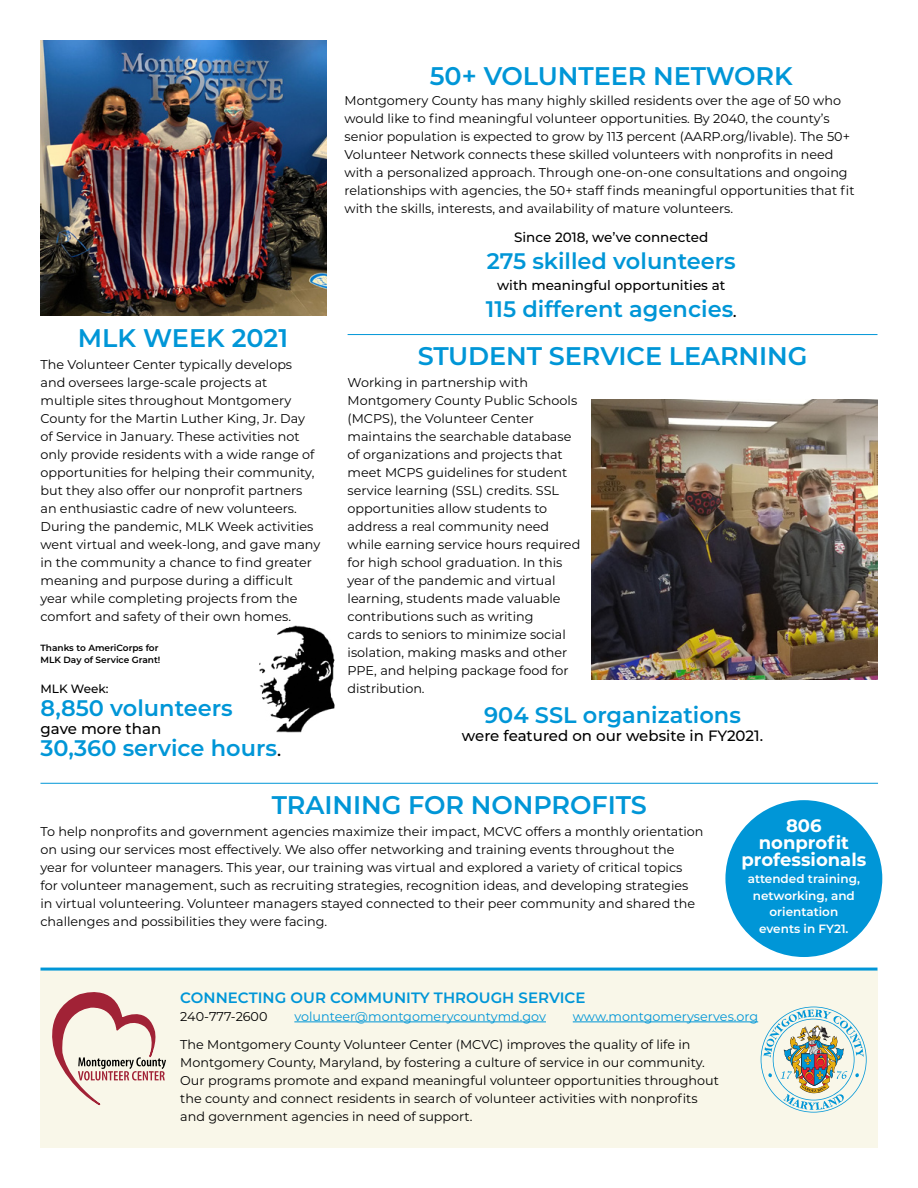
<style>
.page{position:relative;width:918px;height:1188px;background:#fff}
.page>*{position:absolute;margin:0;border:0;box-sizing:border-box;transform-origin:0 0}
.t1{font:600 25.5px "Montserrat";letter-spacing:-.005em;color:#0096d7}
.t2{font:600 22.5px "Montserrat";color:#0096d7}
.t3{font:700 18px/16.8px "Montserrat";color:#fff;text-align:center}
.t4{font:500 15px "Montserrat";color:#000}
.t5{font:600 15px "Montserrat";color:#0096d7}
.t6{font:500 13.5px "Montserrat";color:#000}
.t7{font:12.75px/18px "Montserrat";color:#000}
.t8{font:12.75px "Montserrat";color:#0096d7}
.t9{font:600 12px/16.8px "Montserrat";color:#fff;text-align:center}
.t10{font:500 12px "Montserrat";color:#000}
.t11{font:600 9px/12px "Montserrat";color:#000}
.s1{font-weight:500;font-size:18px;color:#000}
.s2{font-size:13.5px;color:#000}
</style>
<div class="page">
<img style="left:40px;top:40px;width:287px;height:276px">
<hr style="left:40px;top:783px;width:838px;height:1px;background:#0096d7">
<div style="left:40px;top:970px;width:838px;height:178px;background:#f9f7e9"></div>
<svg style="left:52px;top:992px;width:114px;height:112px"></svg>
<hr style="left:294px;top:1022px;width:252px;height:1px;background:#0096d7">
<hr style="left:573px;top:1022px;width:185px;height:1px;background:#0096d7">
<hr style="left:40px;top:968px;width:838px;height:3px;background:#0096d7">
<svg style="left:761px;top:1007px;width:106px;height:106px"></svg>
<hr style="left:348px;top:334px;width:530px;height:1px;background:#0096d7">
<img style="left:591px;top:399px;width:287px;height:281px">
<div style="left:725px;top:800px;width:157px;height:157px;background:#0096d7;border-radius:50%"></div>
<img style="left:259px;top:625px;width:76px;height:108px">
<h1 class="t1" style="left:78px;top:320px;width:212px">MLK WEEK 2021</h1>
<p class="t7" style="left:40px;top:355px;width:281px">The Volunteer Center typically develops<br>and oversees large-scale projects at multiple sites throughout Montgomery County for the Martin Luther King, Jr. Day of Service in January. These activities not only provide residents with a wide range of opportunities for helping their community, but they also offer our nonprofit partners an enthusiastic cadre of new volunteers.<br>During the pandemic, MLK Week activities went virtual and week-long, and gave many in the community a chance to find greater meaning and purpose during a difficult year while completing projects from the comfort and safety of their own homes.</p>
<p class="t11" style="left:40px;top:641px;width:121px">Thanks to AmeriCorps for<br>MLK Day of Service Grant!</p>
<p class="t10" style="left:40px;top:681px;width:70px">MLK Week:</p>
<h2 class="t2" style="left:40px;top:692px;width:194px">8,850 volunteers</h2>
<p class="t4" style="left:40px;top:718px;width:122px">gave more than</p>
<h2 class="t2" style="left:40px;top:732px;width:242px">30,360 service hours<span class="s1">.</span></h2>
<h1 class="t1" style="left:430px;top:57px;width:364px">50+ VOLUNTEER NETWORK</h1>
<p class="t7" style="left:345px;top:91px;width:512px">Montgomery County has many highly skilled residents over the age of 50 who would like to find meaningful volunteer opportunities. By 2040, the county’s senior population is expected to grow by 113 percent (AARP.org/livable). The 50+ Volunteer Network connects these skilled volunteers with nonprofits in need with a personalized approach. Through one-on-one consultations and ongoing relationships with agencies, the 50+ staff finds meaningful opportunities that fit with the skills, interests, and availability of mature volunteers.</p>
<p class="t6" style="left:514px;top:227px;width:196px">Since 2018, we’ve connected</p>
<h2 class="t2" style="left:487px;top:245px;width:251px">275 skilled volunteers</h2>
<p class="t6" style="left:497px;top:276px;width:230px">with meaningful opportunities at</p>
<h2 class="t2" style="left:486px;top:293px;width:252px">115 different agencies<span class="s2">.</span></h2>
<h1 class="t1" style="left:418px;top:338px;width:391px">STUDENT SERVICE LEARNING</h1>
<p class="t7" style="left:348px;top:373px;width:234px">Working in partnership with<br>Montgomery County Public Schools (MCPS), the Volunteer Center maintains the searchable database of organizations and projects that meet MCPS guidelines for student service learning (SSL) credits. SSL opportunities allow students to address a real community need while earning service hours required for high school graduation. In this year of the pandemic and virtual learning, students made valuable contributions such as writing<br>cards to seniors to minimize social isolation, making masks and other<br>PPE, and helping package food for distribution.</p>
<h2 class="t2" style="left:484px;top:699px;width:258px">904 SSL organizations</h2>
<p class="t4" style="left:462px;top:725px;width:303px">were featured on our website in FY2021.</p>
<h1 class="t1" style="left:272px;top:787px;width:377px">TRAINING FOR NONPROFITS</h1>
<p class="t7" style="left:40px;top:822px;width:665px">To help nonprofits and government agencies maximize their impact, MCVC offers a monthly orientation on using our services most effectively. We also offer networking and training events throughout the year for volunteer managers. This year, our training was virtual and explored a variety of critical topics<br>for volunteer management, such as recruiting strategies, recognition ideas, and developing strategies in virtual volunteering. Volunteer managers stayed connected to their peer community and shared the challenges and possibilities they were facing.</p>
<h3 class="t3" style="left:741px;top:817px;width:126px">806 nonprofit professionals</h3>
<p class="t9" style="left:748px;top:870px;width:114px">attended training, networking, and orientation events in FY21.</p>
<p class="t5" style="left:180px;top:987px;width:407px">CONNECTING OUR COMMUNITY THROUGH SERVICE</p>
<p class="t7" style="left:180px;top:1007px;width:89px">240-777-2600</p>
<p class="t8" style="left:294px;top:1007px;width:253px">volunteer@montgomerycountymd.gov</p>
<p class="t8" style="left:573px;top:1007px;width:187px">www.montgomeryserves.org</p>
<p class="t7" style="left:180px;top:1035px;width:540px">The Montgomery County Volunteer Center (MCVC) improves the quality of life in Montgomery County, Maryland, by fostering a culture of service in our community.<br>Our programs promote and expand meaningful volunteer opportunities throughout the county and connect residents in search of volunteer activities with nonprofits and government agencies in need of support.</p>
</div>
